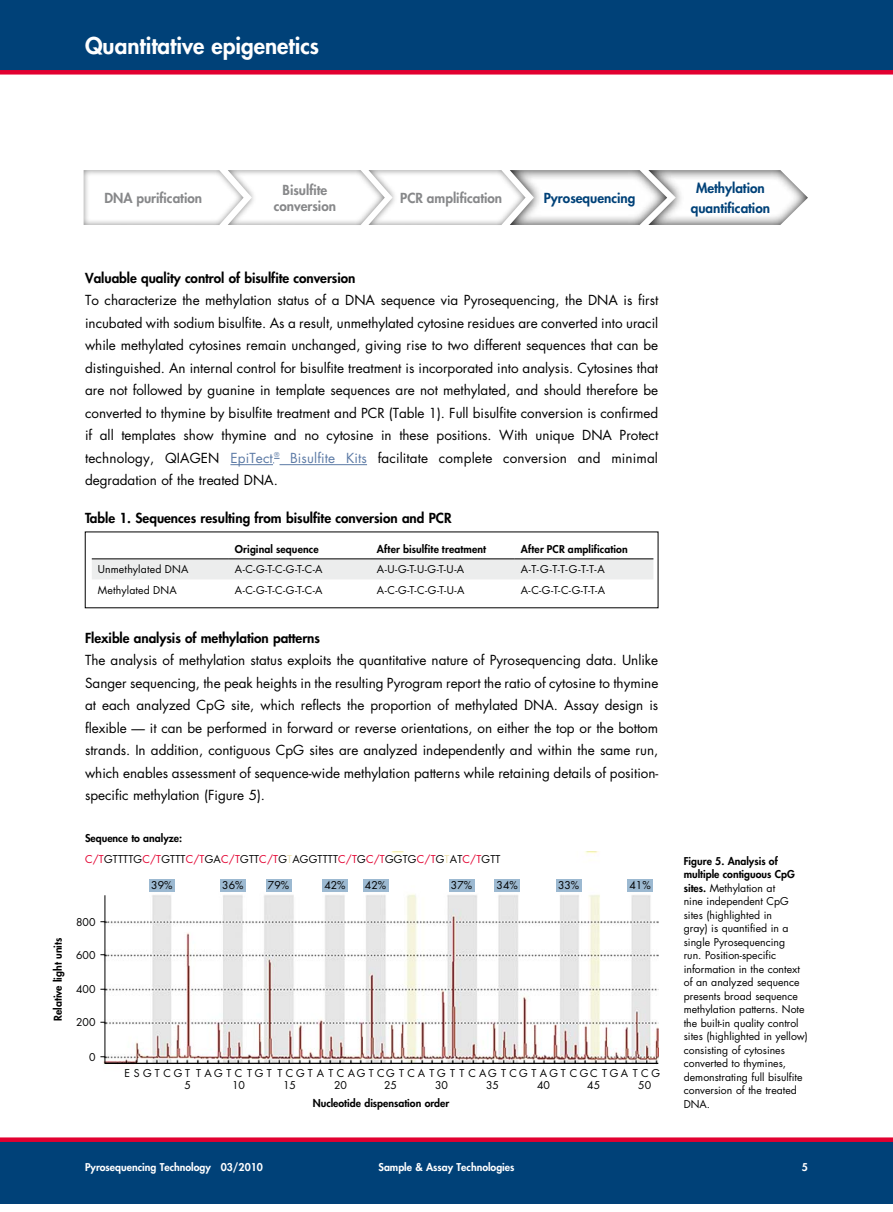
<style>
.page{position:relative;width:893px;height:1212px;background:#fff}
.page>*{position:absolute;margin:0;border:0;box-sizing:border-box;transform-origin:0 0}
.t1{font:800 22.5px "Futura";color:#fff}
.A4_Copy{font:13.5px/22.5px "Futura";color:#000;text-align:justify}
.A4_Copy-2{font:800 13.5px "Futura";color:#000}
.Table_Headline{font:800 13.5px "Futura";color:#000}
.Graphic_Headline{font:800 13.5px/16.2px "Futura";color:#87888a;text-align:center}
.Graphic_Headline-2{font:800 13.5px "Futura";color:#004178}
.A4_Figure_Footnote{font:10.5px/13.5px "Futura";color:#000}
.Table_Body{font:10.5px "Futura";letter-spacing:.015em;color:#000}
.A4_Copy-3{font:800 10.5px "Futura";color:#000}
.A4_Copy-4{font:10.5px "Futura";letter-spacing:.02em;color:#000}
.Table_Subheadline{font:800 10.5px "Futura";letter-spacing:.01em;color:#000}
.A4_Running_Title_Pag{font:800 10.5px "Futura";color:#fff}
.A4_Figure_Footnote-2{font:10.5px/12px "Futura";letter-spacing:.325em;color:#000}
.A4_Figure_Footnote-3{font:10.5px/12px "Futura";letter-spacing:.295em;color:#000;text-align:right}
.s1{color:#5d7ba6}
.s2{color:#e20030}
.s3{color:#ecdfaa}
.s4{font-weight:800}
</style>
<div class="page">
<div style="left:0;top:0;width:893px;height:72px;background:#004178"></div>
<div style="left:0;top:70px;width:893px;height:5px;background:#e20030"></div>
<div style="left:0;top:1140px;width:893px;height:63px;background:#004178"></div>
<div style="left:0;top:1137px;width:893px;height:5px;background:#e20030"></div>
<hr style="left:230px;top:464px;width:43px;height:1px;background:#5d7ba6">
<hr style="left:280px;top:464px;width:87px;height:1px;background:#5d7ba6">
<div style="left:81px;top:170px;width:163px;height:57px;background:#000;opacity:.6"></div>
<div style="left:225px;top:170px;width:160px;height:57px;background:#fff"></div>
<svg style="left:84px;top:170px;width:561px;height:55px"></svg>
<svg style="left:645px;top:170px;width:163px;height:55px"></svg>
<img style="left:100px;top:852px;width:558px;height:213px">
<div style="left:556px;top:879px;width:26px;height:12px;background:#9cb9d1"></div>
<div style="left:363px;top:879px;width:25px;height:12px;background:#9cb9d1"></div>
<div style="left:322px;top:879px;width:26px;height:12px;background:#9cb9d1"></div>
<div style="left:495px;top:879px;width:25px;height:12px;background:#9cb9d1"></div>
<div style="left:449px;top:879px;width:25px;height:12px;background:#9cb9d1"></div>
<hr style="left:105px;top:1063px;width:553px;height:1px;background:#000">
<hr style="left:105px;top:895px;width:1px;height:169px;background:#000">
<div style="left:149px;top:879px;width:26px;height:12px;background:#9cb9d1"></div>
<div style="left:220px;top:879px;width:26px;height:12px;background:#9cb9d1"></div>
<div style="left:266px;top:879px;width:25px;height:12px;background:#9cb9d1"></div>
<div style="left:627px;top:879px;width:26px;height:12px;background:#9cb9d1"></div>
<div style="left:92px;top:559px;width:561px;height:20px;background:#eceded"></div>
<hr style="left:92px;top:558px;width:137px;height:1px;background:#000">
<hr style="left:229px;top:558px;width:142px;height:1px;background:#000">
<hr style="left:371px;top:558px;width:144px;height:1px;background:#000">
<hr style="left:515px;top:558px;width:138px;height:1px;background:#000">
<p class="t1" style="left:85px;top:30px;width:236px">Quantitative epigenetics</p>
<p class="Graphic_Headline" style="left:104px;top:190px;width:99px">DNA purification</p>
<p class="Graphic_Headline" style="left:274px;top:182px;width:64px">Bisulfite conversion</p>
<p class="Graphic_Headline" style="left:400px;top:190px;width:103px">PCR amplification</p>
<p class="Graphic_Headline-2" style="left:544px;top:189px;width:93px">Pyrosequencing</p>
<p class="Graphic_Headline-2" style="left:696px;top:179px;width:70px">Methylation</p>
<p class="Graphic_Headline-2" style="left:691px;top:199px;width:81px">quantification</p>
<p class="A4_Copy-2" style="left:85px;top:269px;width:272px">Valuable quality control of bisulfite conversion</p>
<p class="A4_Copy" style="left:85px;top:289px;width:575px">To characterize the methylation status of a DNA sequence via Pyrosequencing, the DNA is first incubated with sodium bisulfite. As a result, unmethylated cytosine residues are converted into uracil while methylated cytosines remain unchanged, giving rise to two different sequences that can be distinguished. An internal control for bisulfite treatment is incorporated into analysis. Cytosines that are not followed by guanine in template sequences are not methylated, and should therefore be converted to thymine by bisulfite treatment and PCR (Table 1). Full bisulfite conversion is confirmed if all templates show thymine and no cytosine in these positions. With unique DNA Protect technology, QIAGEN <span class="s1">EpiTect</span> <sup>®</sup> <span class="s1">Bisulfite Kits</span> facilitate complete conversion and minimal degradation of the treated DNA.</p>
<p class="Table_Headline" style="left:85px;top:509px;width:368px">Table 1. Sequences resulting from bisulfite conversion and PCR</p>
<p class="Table_Subheadline" style="left:235px;top:542px;width:85px">Original sequence</p>
<p class="Table_Subheadline" style="left:377px;top:542px;width:111px">After bisulfite treatment</p>
<p class="Table_Subheadline" style="left:521px;top:542px;width:109px">After PCR amplification</p>
<p class="Table_Body" style="left:98px;top:562px;width:92px">Unmethylated DNA</p>
<p class="Table_Body" style="left:235px;top:562px;width:89px">A-C-G-T-C-G-T-C-A</p>
<p class="Table_Body" style="left:377px;top:562px;width:89px">A-U-G-T-U-G-T-U-A</p>
<p class="Table_Body" style="left:521px;top:562px;width:85px">A-T-G-T-T-G-T-T-A</p>
<p class="Table_Body" style="left:98px;top:583px;width:81px">Methylated DNA</p>
<p class="Table_Body" style="left:235px;top:583px;width:89px">A-C-G-T-C-G-T-C-A</p>
<p class="Table_Body" style="left:377px;top:583px;width:89px">A-C-G-T-C-G-T-U-A</p>
<p class="Table_Body" style="left:521px;top:583px;width:86px">A-C-G-T-C-G-T-T-A</p>
<p class="A4_Copy-2" style="left:85px;top:629px;width:236px">Flexible analysis of methylation patterns</p>
<p class="A4_Copy" style="left:85px;top:649px;width:575px">The analysis of methylation status exploits the quantitative nature of Pyrosequencing data. Unlike Sanger sequencing, the peak heights in the resulting Pyrogram report the ratio of cytosine to thymine at each analyzed CpG site, which reflects the proportion of methylated DNA. Assay design is flexible — it can be performed in forward or reverse orientations, on either the top or the bottom strands. In addition, contiguous CpG sites are analyzed independently and within the same run, which enables assessment of sequence-wide methylation patterns while retaining details of position&shy;specific methylation (Figure 5).</p>
<p class="A4_Copy-3" style="left:51px;top:1021px;width:84px;rotate:-90deg">Relative light units</p>
<p class="A4_Copy-3" style="left:85px;top:831px;width:99px">Sequence to analyze:</p>
<p class="A4_Copy-4" style="left:85px;top:851px;width:417px"><span class="s2">C/T</span>GTTTTG<span class="s2">C/T</span>GTTT<span class="s2">C/T</span>GA<span class="s2">C/T</span>GTT<span class="s2">C/T</span>G<span class="s3">T</span>AGGTTTT<span class="s2">C/T</span>G<span class="s2">C/T</span>GGTG<span class="s2">C/T</span>G<span class="s3">T</span>AT<span class="s2">C/T</span>GTT</p>
<p class="A4_Figure_Footnote" style="left:76px;top:915px;width:21px">800</p>
<p class="A4_Figure_Footnote" style="left:76px;top:948px;width:21px">600</p>
<p class="A4_Figure_Footnote" style="left:76px;top:982px;width:21px">400</p>
<p class="A4_Figure_Footnote" style="left:76px;top:1015px;width:21px">200</p>
<p class="A4_Figure_Footnote" style="left:89px;top:1050px;width:8px">0</p>
<p class="A4_Figure_Footnote" style="left:151px;top:879px;width:23px">39%</p>
<p class="A4_Figure_Footnote" style="left:222px;top:879px;width:23px">36%</p>
<p class="A4_Figure_Footnote" style="left:268px;top:879px;width:23px">79%</p>
<p class="A4_Figure_Footnote" style="left:629px;top:879px;width:23px">41%</p>
<p class="A4_Figure_Footnote" style="left:324px;top:879px;width:23px">42%</p>
<p class="A4_Figure_Footnote" style="left:365px;top:879px;width:23px">42%</p>
<p class="A4_Figure_Footnote" style="left:451px;top:879px;width:23px">37%</p>
<p class="A4_Figure_Footnote" style="left:497px;top:879px;width:23px">34%</p>
<p class="A4_Figure_Footnote" style="left:558px;top:879px;width:23px">33%</p>
<p class="A4_Figure_Footnote-3" style="left:124px;top:1066px;width:68px">ESGTCGT<br>5</p>
<p class="A4_Figure_Footnote-2" style="left:232px;top:1066px;width:429px;text-indent:-36px">TAGTCTGT TCGTATCAGTCGTCA TGT TCAGTCGTAGT CGCTGA TCG<br>10</p>
<p class="A4_Figure_Footnote" style="left:283px;top:1078px;width:14px">15</p>
<p class="A4_Figure_Footnote" style="left:334px;top:1078px;width:14px">20</p>
<p class="A4_Figure_Footnote" style="left:384px;top:1078px;width:14px">25</p>
<p class="A4_Figure_Footnote" style="left:435px;top:1078px;width:14px">30</p>
<p class="A4_Figure_Footnote" style="left:486px;top:1078px;width:14px">35</p>
<p class="A4_Figure_Footnote" style="left:537px;top:1078px;width:14px">40</p>
<p class="A4_Figure_Footnote" style="left:587px;top:1078px;width:14px">45</p>
<p class="A4_Figure_Footnote" style="left:638px;top:1078px;width:14px">50</p>
<p class="A4_Copy-3" style="left:313px;top:1096px;width:138px">Nucleotide dispensation order</p>
<p class="A4_Figure_Footnote" style="left:684px;top:855px;width:126px"><span class="s4">Figure 5. Analysis of multiple contiguous CpG sites.</span> Methylation at<br>nine independent CpG sites (highlighted in<br>gray) is quantified in a single Pyrosequencing<br>run. Position-specific information in the context of an analyzed sequence presents broad sequence methylation patterns. Note the built-in quality control sites (highlighted in yellow) consisting of cytosines converted to thymines, demonstrating full bisulfite conversion of the treated<br>DNA.</p>
<p class="A4_Running_Title_Pag" style="left:85px;top:1159px;width:179px">Pyrosequencing Technology 03/2010</p>
<p class="A4_Running_Title_Pag" style="left:378px;top:1159px;width:137px">Sample &amp; Assay Technologies</p>
<p class="A4_Running_Title_Pag" style="left:802px;top:1159px;width:8px">5</p>
</div>
